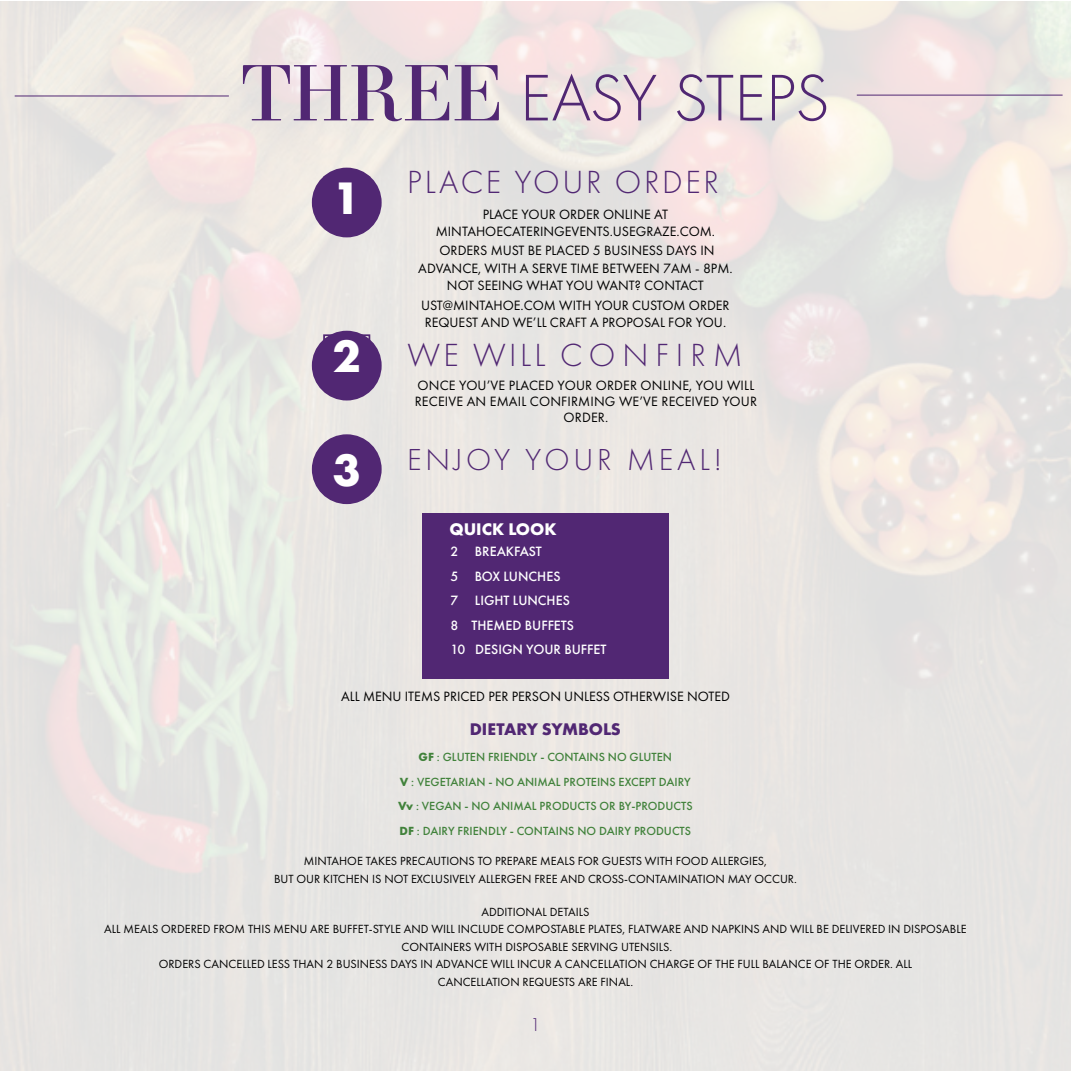
<style>
.page{position:relative;width:1071px;height:1071px;background:#fff}
.page>*{position:absolute;margin:0;border:0;box-sizing:border-box;transform-origin:0 0}
.t1{font:300 68.25px "Futura PT";letter-spacing:-.02em;color:#512773}
.t2{font:700 47.25px "Futura PT";color:#fff}
.t3{font:300 33.25px "Futura PT";letter-spacing:.08em;color:#512773}
.t4{font:300 33.25px "Futura PT";letter-spacing:.2em;color:#512773}
.t5{font:300 31.5px "Futura PT";letter-spacing:.12em;color:#512773}
.t6{font:300 19.25px "Futura PT";color:#512773}
.t7{font:700 17.5px "Futura PT";color:#512773}
.t8{font:700 17.5px "Futura PT";color:#fff}
.t9{font:14px/17.5px "Futura PT";color:#000;text-align:center}
.t10{font:500 14px/24.5px "Futura PT";color:#fff}
.t11{font:12.25px/17.5px "Futura PT";color:#000;text-align:center}
.t12{font:500 12.25px/24.5px "Futura PT";color:#41823b;text-align:center}
.s1{font-family:"Essonnes Display";font-weight:400;font-size:75.25px}
.s2{font-weight:700}
</style>
<div class="page">
<img style="left:0;top:2px;width:1071px;height:1069px">
<div style="left:313px;top:169px;width:68px;height:68px;background:#512773;border-radius:50%"></div>
<div style="left:312px;top:168px;width:70px;height:69px;border:2px solid #512773;border-radius:50%"></div>
<div style="left:313px;top:332px;width:68px;height:68px;background:#512773;border-radius:50%"></div>
<div style="left:312px;top:331px;width:70px;height:70px;border:2px solid #512773;border-radius:50%"></div>
<div style="left:323px;top:334px;width:47px;height:44px;border:2px solid #512773"></div>
<div style="left:313px;top:435px;width:68px;height:68px;background:#512773;border-radius:50%"></div>
<div style="left:312px;top:434px;width:70px;height:70px;border:2px solid #512773;border-radius:50%"></div>
<div style="left:422px;top:513px;width:247px;height:165px;background:#512773"></div>
<hr style="left:15px;top:96px;width:214px;height:1px;background:#512773">
<hr style="left:857px;top:95px;width:206px;height:1px;background:#512773">
<h1 class="t1" style="left:241px;top:68px;width:590px"><span class="s1">THREE</span> EASY STEPS</h1>
<h2 class="t2" style="left:333px;top:180px;width:30px">1</h2>
<h2 class="t2" style="left:333px;top:338px;width:30px">2</h2>
<h2 class="t2" style="left:333px;top:452px;width:30px">3</h2>
<h3 class="t3" style="left:407px;top:167px;width:313px">PLACE YOUR ORDER</h3>
<p class="t9" style="left:436px;top:206px;width:281px">PLACE YOUR ORDER ONLINE AT<br>MINTAHOECATERINGEVENTS.USEGRAZE.COM.</p>
<p class="t9" style="left:418px;top:243px;width:316px">ORDERS MUST BE PLACED 5 BUSINESS DAYS IN<br>ADVANCE, WITH A SERVE TIME BETWEEN 7AM - 8PM.<br>NOT SEEING WHAT YOU WANT? CONTACT</p>
<p class="t9" style="left:421px;top:297px;width:310px;text-align:left">UST@MINTAHOE.COM WITH YOUR CUSTOM ORDER<br>REQUEST AND WE’LL CRAFT A PROPOSAL FOR YOU.</p>
<h3 class="t4" style="left:407px;top:340px;width:337px">WE WILL CONFIRM</h3>
<p class="t9" style="left:415px;top:378px;width:344px;line-height:15.8px">ONCE YOU’VE PLACED YOUR ORDER ONLINE, YOU WILL<br>RECEIVE AN EMAIL CONFIRMING WE’VE RECEIVED YOUR<br>ORDER.</p>
<h3 class="t5" style="left:407px;top:446px;width:316px">ENJOY YOUR MEAL!</h3>
<h3 class="t8" style="left:449px;top:522px;width:109px">QUICK LOOK</h3>
<p class="t10" style="left:451px;top:540px;width:157px">2 BREAKFAST<br>5 BOX LUNCHES<br>7 LIGHT LUNCHES<br>8 THEMED BUFFETS<br>10 DESIGN YOUR BUFFET</p>
<p class="t9" style="left:341px;top:689px;width:390px">ALL MENU ITEMS PRICED PER PERSON UNLESS OTHERWISE NOTED</p>
<h3 class="t7" style="left:470px;top:722px;width:153px">DIETARY SYMBOLS</h3>
<p class="t12" style="left:398px;top:746px;width:296px"><span class="s2">GF</span> : GLUTEN FRIENDLY - CONTAINS NO GLUTEN<br><span class="s2">V</span> : VEGETARIAN - NO ANIMAL PROTEINS EXCEPT DAIRY <span class="s2">Vv</span> : VEGAN - NO ANIMAL PRODUCTS OR BY-PRODUCTS <span class="s2">DF</span> : DAIRY FRIENDLY - CONTAINS NO DAIRY PRODUCTS</p>
<p class="t11" style="left:274px;top:853px;width:524px">MINTAHOE TAKES PRECAUTIONS TO PREPARE MEALS FOR GUESTS WITH FOOD ALLERGIES,<br>BUT OUR KITCHEN IS NOT EXCLUSIVELY ALLERGEN FREE AND CROSS-CONTAMINATION MAY OCCUR.</p>
<p class="t11" style="left:104px;top:903px;width:864px">ADDITIONAL DETAILS<br>ALL MEALS ORDERED FROM THIS MENU ARE BUFFET-STYLE AND WILL INCLUDE COMPOSTABLE PLATES, FLATWARE AND NAPKINS AND WILL BE DELIVERED IN DISPOSABLE CONTAINERS WITH DISPOSABLE SERVING UTENSILS.<br>ORDERS CANCELLED LESS THAN 2 BUSINESS DAYS IN ADVANCE WILL INCUR A CANCELLATION CHARGE OF THE FULL BALANCE OF THE ORDER. ALL<br>CANCELLATION REQUESTS ARE FINAL.</p>
<h3 class="t6" style="left:530px;top:1016px;width:12px">1</h3>
</div>
